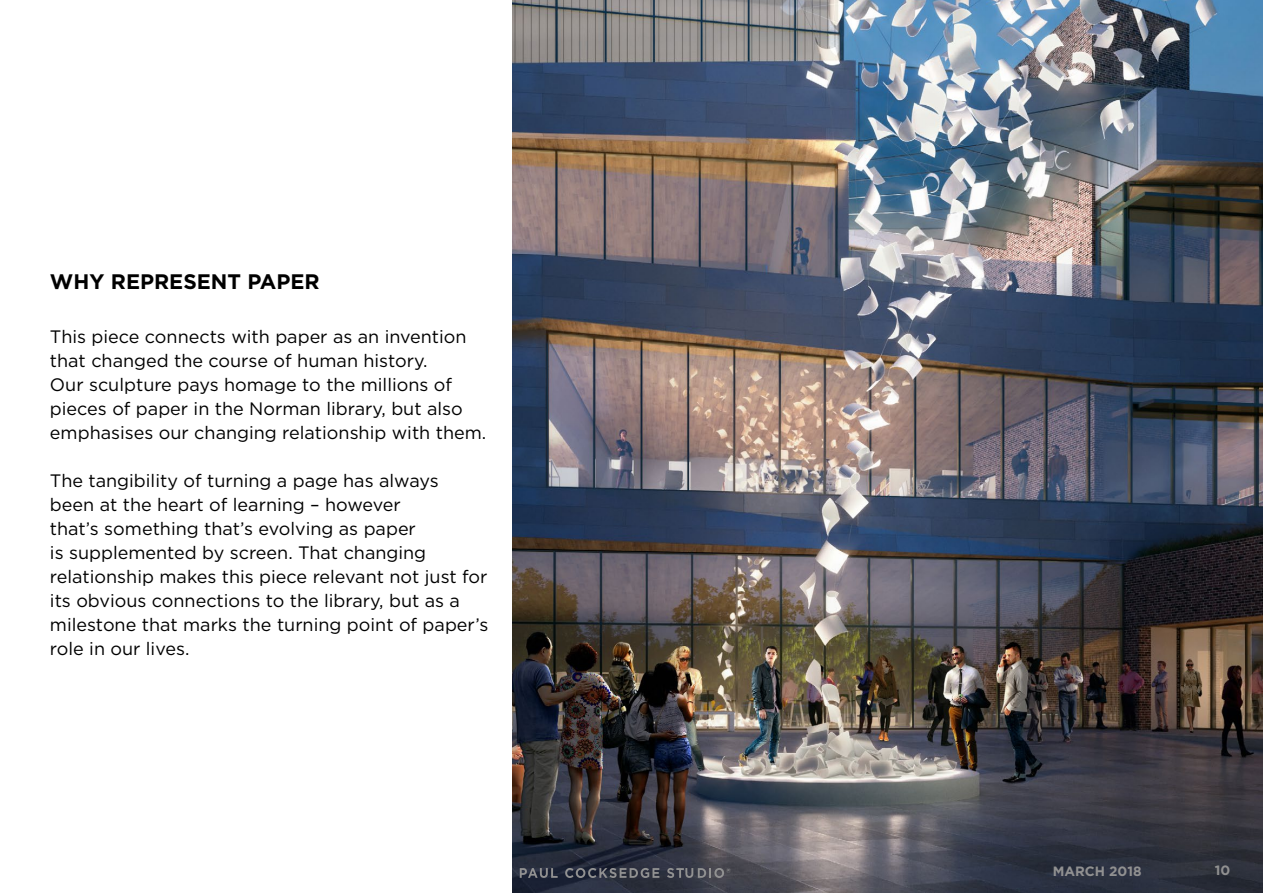
<style>
.page{position:relative;width:1263px;height:893px;background:#fff}
.page>*{position:absolute;margin:0;border:0;box-sizing:border-box;transform-origin:0 0}
.t1{font:700 21px "Gotham";color:#000}
.t2{font:18px/24px "Gotham";color:#000}
.t3{font:700 13.5px "Gotham";color:#919191}
</style>
<div class="page">
<img style="left:512px;top:0;width:751px;height:893px">
<svg style="left:520px;top:868px;width:38px;height:10px"></svg>
<svg style="left:565px;top:868px;width:94px;height:10px"></svg>
<svg style="left:667px;top:868px;width:64px;height:10px"></svg>
<p class="t1" style="left:50px;top:268px;width:271px">WHY REPRESENT PAPER</p>
<p class="t2" style="left:50px;top:324px;width:438px">This piece connects with paper as an invention that changed the course of human history.<br>Our sculpture pays homage to the millions of pieces of paper in the Norman library, but also emphasises our changing relationship with them.</p>
<p class="t2" style="left:50px;top:468px;width:440px">The tangibility of turning a page has always<br>been at the heart of learning – however<br>that’s something that’s evolving as paper<br>is supplemented by screen. That changing relationship makes this piece relevant not just for its obvious connections to the library, but as a milestone that marks the turning point of paper’s role in our lives.</p>
<p class="t3" style="left:1053px;top:862px;width:90px">MARCH 2018</p>
<p class="t3" style="left:1215px;top:861px;width:17px">10</p>
</div>
